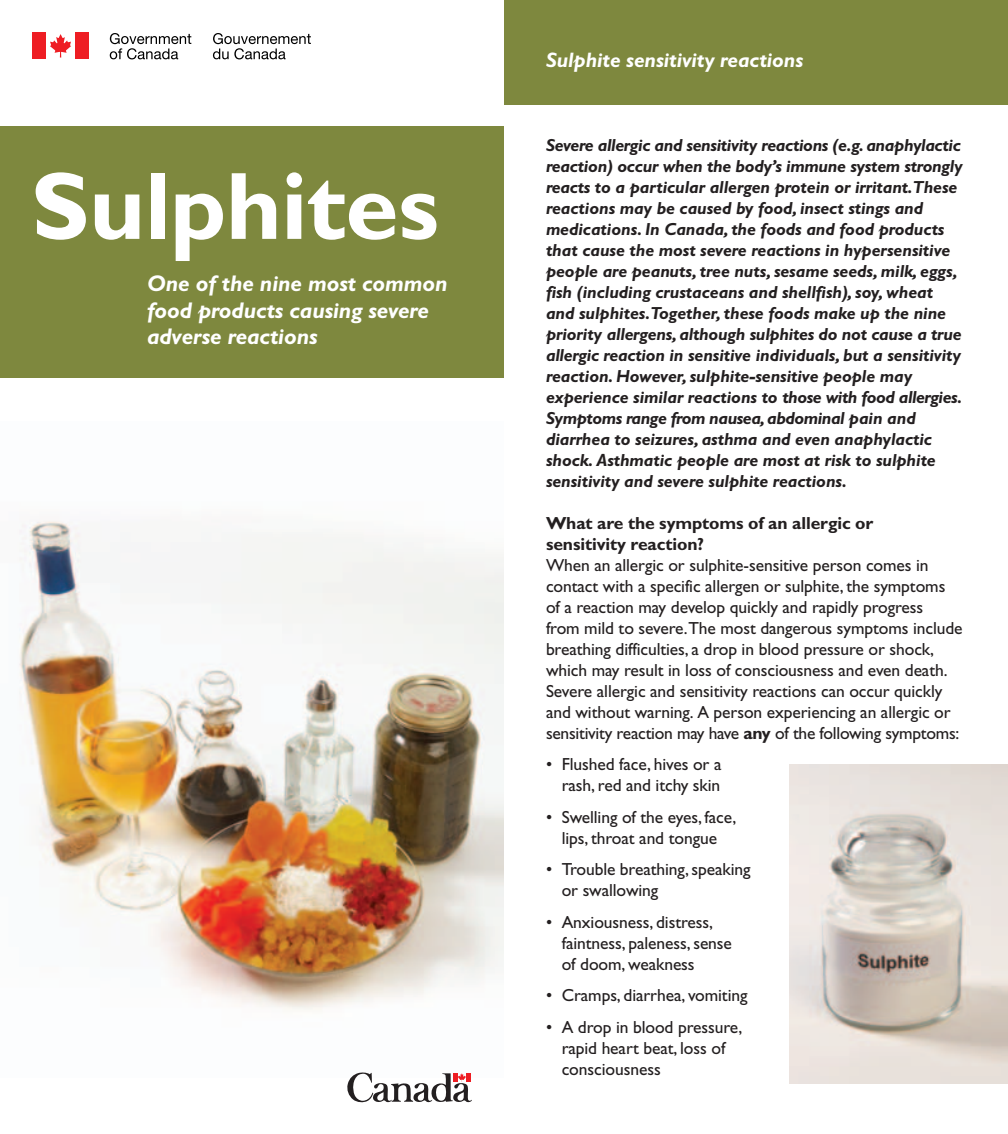
<style>
.page{position:relative;width:1008px;height:1134px;background:#fff}
.page>*{position:absolute;margin:0;border:0;box-sizing:border-box;transform-origin:0 0}
.t1{font:700 96.25px "Gill Sans";letter-spacing:-.005em;color:#fff}
.t2{font:italic 700 22.75px/26.2px "Gill Sans";letter-spacing:-.005em;color:#fff}
.t3{font:italic 700 21px "Gill Sans";letter-spacing:-.005em;color:#fff}
.t4{font:italic 700 17.5px/21px "Gill Sans";letter-spacing:-.005em;color:#231f20}
.t5{font:17.5px/21px "Gill Sans";letter-spacing:-.005em;color:#231f20}
.t6{font:700 17.5px/21px "Gill Sans";letter-spacing:-.005em;color:#231f20}
.s1{font-weight:700}
</style>
<div class="page">
<img style="left:19px;top:520px;width:485px;height:490px">
<div style="left:0;top:126px;width:504px;height:252px;background:#7e883e"></div>
<div style="left:33px;top:32px;width:13px;height:27px;background:#ee1d23"></div>
<div style="left:75px;top:32px;width:13px;height:27px;background:#ee1d23"></div>
<svg style="left:50px;top:34px;width:21px;height:24px"></svg>
<svg style="left:110px;top:33px;width:81px;height:26px"></svg>
<svg style="left:213px;top:33px;width:98px;height:26px"></svg>
<svg style="left:347px;top:1072px;width:125px;height:31px"></svg>
<img style="left:790px;top:765px;width:218px;height:318px">
<div style="left:504px;top:0;width:504px;height:105px;background:#7e883e"></div>
<h1 class="t1" style="left:32px;top:173px;width:409px">Sulphites</h1>
<h2 class="t2" style="left:147px;top:273px;width:302px">One of the nine most common food products causing severe adverse reactions</h2>
<p class="t3" style="left:546px;top:52px;width:259px">Sulphite sensitivity reactions</p>
<p class="t4" style="left:546px;top:136px;width:418px">Severe allergic and sensitivity reactions (e.g.anaphylactic reaction) occur when the body’s immune system strongly reacts to a particular allergen protein or irritant.These reactions may be caused by food, insect stings and medications. In Canada, the foods and food products that cause the most severe reactions in hypersensitive people are peanuts, tree nuts, sesame seeds, milk, eggs, fish (including crustaceans and shellfish), soy, wheat and sulphites.Together, these foods make up the nine priority allergens,although sulphites do not cause a true allergic reaction in sensitive individuals, but a sensitivity reaction. However, sulphite-sensitive people may experience similar reactions to those with food allergies.<br>Symptoms range from nausea,abdominal pain and diarrhea to seizures, asthma and even anaphylactic shock. Asthmatic people are most at risk to sulphite sensitivity and severe sulphite reactions.</p>
<p class="t6" style="left:546px;top:514px;width:329px">What are the symptoms of an allergic or sensitivity reaction?</p>
<p class="t5" style="left:546px;top:556px;width:418px">When an allergic or sulphite-sensitive person comes in contact with a specific allergen or sulphite, the symptoms of a reaction may develop quickly and rapidly progress<br>from mild to severe.The most dangerous symptoms include breathing difficulties, a drop in blood pressure or shock, which may result in loss of consciousness and even death.<br>Severe allergic and sensitivity reactions can occur quickly and without warning. A person experiencing an allergic or sensitivity reaction may have <span class="s1">any</span> of the following symptoms:</p>
<p class="t5" style="left:546px;top:756px;width:177px;text-align:right">• Flushed face, hives or a rash, red and itchy skin</p>
<p class="t5" style="left:546px;top:808px;width:192px;text-align:center">• Swelling of the eyes, face, lips, throat and tongue</p>
<p class="t5" style="left:562px;top:861px;width:191px;text-indent:-16px">• Trouble breathing, speaking or swallowing</p>
<p class="t5" style="left:562px;top:913px;width:172px;text-indent:-16px">• Anxiousness, distress, faintness, paleness, sense of doom, weakness</p>
<p class="t5" style="left:546px;top:987px;width:203px">• Cramps, diarrhea, vomiting</p>
<p class="t5" style="left:562px;top:1018px;width:182px;text-indent:-16px">• A drop in blood pressure, rapid heart beat, loss of consciousness</p>
</div>
